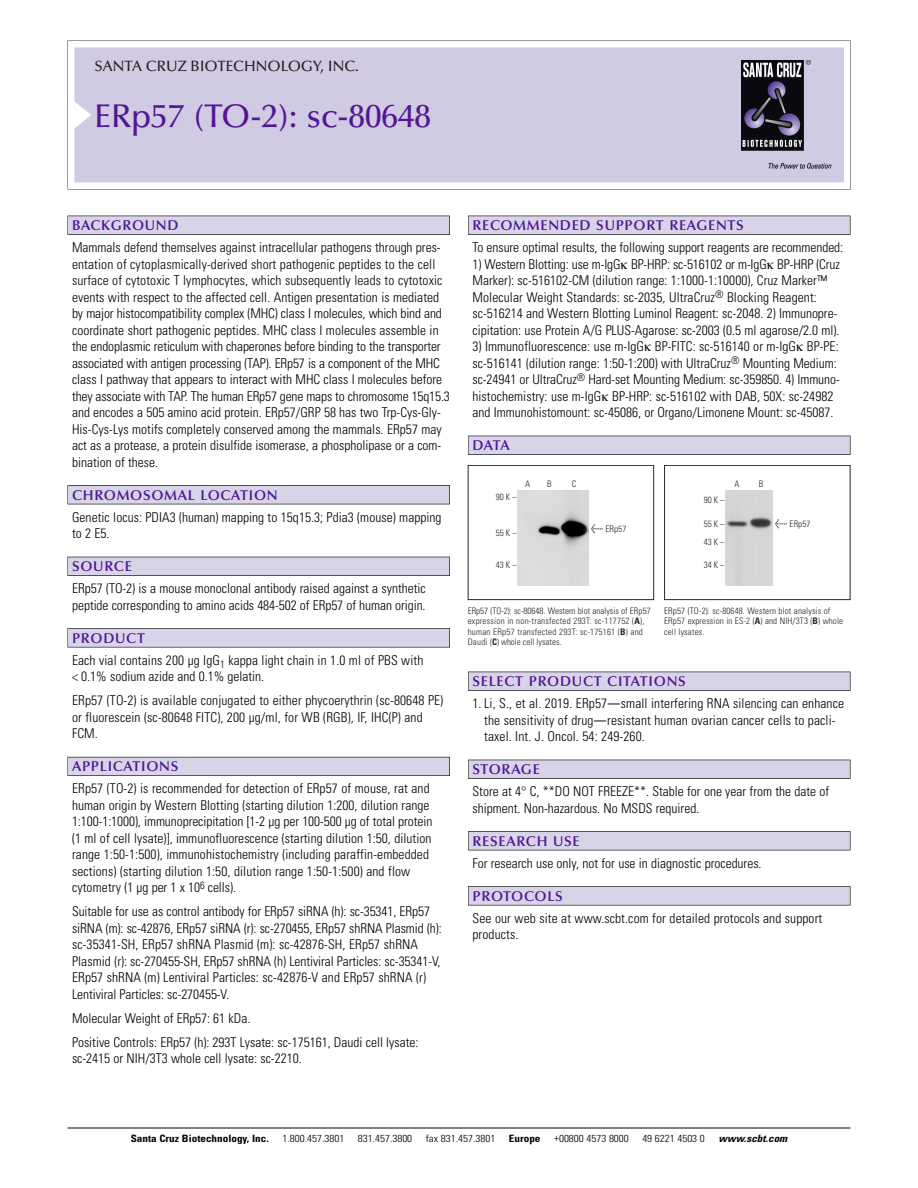
<style>
.page{position:relative;width:918px;height:1188px;background:#fff}
.page>*{position:absolute;margin:0;border:0;box-sizing:border-box;transform-origin:0 0}
.t1{font:500 33px "Optima";color:#511695}
.t2{font:500 15px "Optima";color:#231f20}
.t3{font:600 14.25px "Optima";letter-spacing:.05em;color:#511695}
.t4{font:300 condensed 13.5px/16.5px "Univers";color:#000}
.t5{font:300 condensed 10.2px "Univers";color:#000;scale:1.1 1}
.t6{font:700 condensed 10.2px "Univers";color:#000;scale:1.1 1}
.t7{font:italic 700 condensed 10.2px "Univers";color:#000;scale:1.1 1}
.t8{font:300 condensed 9px/10.5px "Univers";letter-spacing:.015em;color:#272627}
.s1{font-family:"Meta Plus";font-weight:400;font-stretch:normal;font-size:10.5px}
.s2{font-weight:700}
.s3{font-family:"Lucida Grande";font-weight:400;font-stretch:normal}
</style>
<div class="page">
<svg style="left:68px;top:40px;width:783px;height:149px"></svg>
<div style="left:74px;top:47px;width:770px;height:135px;background:#d1cae3"></div>
<img style="left:741px;top:60px;width:90px;height:108px">
<div style="left:68px;top:216px;width:382px;height:19px;background:#535256"></div>
<div style="left:68px;top:216px;width:381px;height:18px;background:#d7d4e8"></div>
<div style="left:68px;top:485px;width:382px;height:19px;background:#515155"></div>
<div style="left:68px;top:486px;width:381px;height:18px;background:#d7d4e8"></div>
<div style="left:68px;top:557px;width:382px;height:19px;background:#515057"></div>
<div style="left:68px;top:557px;width:381px;height:18px;background:#d7d4e8"></div>
<div style="left:68px;top:628px;width:382px;height:19px;background:#575659"></div>
<div style="left:68px;top:629px;width:381px;height:18px;background:#d7d4e8"></div>
<div style="left:68px;top:757px;width:382px;height:19px;background:#595860"></div>
<div style="left:68px;top:757px;width:381px;height:18px;background:#d7d4e8"></div>
<div style="left:468px;top:216px;width:382px;height:19px;background:#535256"></div>
<div style="left:468px;top:216px;width:382px;height:18px;background:#d7d4e8"></div>
<div style="left:468px;top:436px;width:382px;height:19px;background:#525156"></div>
<div style="left:468px;top:436px;width:382px;height:18px;background:#d7d4e8"></div>
<div style="left:468px;top:672px;width:382px;height:19px;background:#535256"></div>
<div style="left:468px;top:672px;width:382px;height:18px;background:#d7d4e8"></div>
<div style="left:468px;top:760px;width:382px;height:19px;background:#525156"></div>
<div style="left:468px;top:760px;width:382px;height:18px;background:#d7d4e8"></div>
<div style="left:468px;top:831px;width:382px;height:19px;background:#545357"></div>
<div style="left:468px;top:832px;width:382px;height:18px;background:#d7d4e8"></div>
<div style="left:468px;top:886px;width:382px;height:19px;background:#575659"></div>
<div style="left:468px;top:887px;width:382px;height:18px;background:#d7d4e8"></div>
<hr style="left:68px;top:1128px;width:782px;height:1px;background:#000">
<div style="left:664px;top:465px;width:186px;height:135px;border:1px solid #272627"></div>
<img style="left:726px;top:490px;width:47px;height:95px">
<div style="left:468px;top:465px;width:186px;height:135px;border:1px solid #272627"></div>
<img style="left:518px;top:490px;width:71px;height:95px">
<p class="t2" style="left:94px;top:60px;width:266px">SANTA CRUZ BIOTECHNOLOGY, INC.</p>
<p class="t1" style="left:94px;top:102px;width:338px">ERp57 (TO-2): sc-80648</p>
<p class="t3" style="left:72px;top:219px;width:108px">BACKGROUND</p>
<p class="t4" style="left:72px;top:240px;width:379px">Mammals defend themselves against intracellular pathogens through pres&shy;entation of cytoplasmically-derived short pathogenic peptides to the cell surface of cytotoxic T lymphocytes, which subsequently leads to cytotoxic events with respect to the affected cell. Antigen presentation is mediated by major histocompatibility complex (MHC) class I molecules, which bind and coordinate short pathogenic peptides. MHC class I molecules assemble in the endoplasmic reticulum with chaperones before binding to the transporter associated with antigen processing (TAP). ERp57 is a component of the MHC class I pathway that appears to interact with MHC class I molecules before they associate with TAP. The human ERp57 gene maps to chromosome 15q15.3 and encodes a 505 amino acid protein. ERp57/GRP 58 has two Trp-Cys-Gly-His-Cys-Lys motifs completely conserved among the mammals. ERp57 may act as a protease, a protein disulfide isomerase, a phospholipase or a com&shy;bination of these.</p>
<p class="t3" style="left:72px;top:489px;width:207px">CHROMOSOMAL LOCATION</p>
<p class="t4" style="left:72px;top:510px;width:371px">Genetic locus: PDIA3 (human) mapping to 15q15.3; Pdia3 (mouse) mapping to 2 E5.</p>
<p class="t3" style="left:72px;top:560px;width:61px">SOURCE</p>
<p class="t4" style="left:72px;top:582px;width:355px">ERp57 (TO-2) is a mouse monoclonal antibody raised against a synthetic peptide corresponding to amino acids 484-502 of ERp57 of human origin.</p>
<p class="t3" style="left:72px;top:632px;width:74px">PRODUCT</p>
<p class="t4" style="left:72px;top:653px;width:353px">Each vial contains 200 µg IgG<sub>1</sub> kappa light chain in 1.0 ml of PBS with &lt; 0.1% sodium azide and 0.1% gelatin.</p>
<p class="t4" style="left:72px;top:694px;width:373px">ERp57 (TO-2) is available conjugated to either phycoerythrin (sc-80648 PE) or fluorescein (sc-80648 FITC), 200 µg/ml, for WB (RGB), IF, IHC(P) and<br>FCM.</p>
<p class="t3" style="left:72px;top:760px;width:108px">APPLICATIONS</p>
<p class="t4" style="left:72px;top:782px;width:362px">ERp57 (TO-2) is recommended for detection of ERp57 of mouse, rat and human origin by Western Blotting (starting dilution 1:200, dilution range 1:100-1:1000), immunoprecipitation [1-2 µg per 100-500 µg of total protein (1 ml of cell lysate)], immunofluorescence (starting dilution 1:50, dilution range 1:50-1:500), immunohistochemistry (including paraffin-embedded sections) (starting dilution 1:50, dilution range 1:50-1:500) and flow cytometry (1 µg per 1 x 10<sup>6</sup> cells).</p>
<p class="t4" style="left:72px;top:905px;width:371px">Suitable for use as control antibody for ERp57 siRNA (h): sc-35341, ERp57 siRNA (m): sc-42876, ERp57 siRNA (r): sc-270455, ERp57 shRNA Plasmid (h): sc-35341-SH, ERp57 shRNA Plasmid (m): sc-42876-SH, ERp57 shRNA Plasmid (r): sc-270455-SH, ERp57 shRNA (h) Lentiviral Particles: sc-35341-V, ERp57 shRNA (m) Lentiviral Particles: sc-42876-V and ERp57 shRNA (r)<br>Lentiviral Particles: sc-270455-V.</p>
<p class="t4" style="left:72px;top:1011px;width:180px">Molecular Weight of ERp57: 61 kDa.</p>
<p class="t4" style="left:72px;top:1035px;width:348px">Positive Controls: ERp57 (h): 293T Lysate: sc-175161, Daudi cell lysate: sc-2415 or NIH/3T3 whole cell lysate: sc-2210.</p>
<p class="t3" style="left:473px;top:219px;width:273px">RECOMMENDED SUPPORT REAGENTS</p>
<p class="t4" style="left:473px;top:240px;width:372px">To ensure optimal results, the following support reagents are recommended:</p>
<p class="t4" style="left:473px;top:257px;width:369px">1) Western Blotting: use m-IgG BP-HRP: sc-516102 or m-IgG BP-HRP (Cruz Marker): sc-516102-CM (dilution range: 1:1000-1:10000), Cruz Marker™ Molecular Weight Standards: sc-2035, UltraCruz<sup>®</sup> Blocking Reagent: sc-516214 and Western Blotting Luminol Reagent: sc-2048. 2) Immunopre&shy;cipitation: use Protein A/G PLUS-Agarose: sc-2003 (0.5 ml agarose/2.0 ml).</p>
<p class="t4" style="left:473px;top:339px;width:369px">3) Immunofluorescence: use m-IgG BP-FITC: sc-516140 or m-IgG BP-PE: sc-516141 (dilution range: 1:50-1:200) with UltraCruz<sup>®</sup> Mounting Medium: sc-24941 or UltraCruz<sup>®</sup> Hard-set Mounting Medium: sc-359850. 4) Immuno&shy;histochemistry: use m-IgG BP-HRP: sc-516102 with DAB, 50X: sc-24982 and Immunohistomount: sc-45086, or Organo/Limonene Mount: sc-45087.</p>
<p class="t3" style="left:473px;top:439px;width:39px">DATA</p>
<p class="t8" style="left:496px;top:492px;width:22px">90K–</p>
<p class="t8" style="left:496px;top:529px;width:22px">55K–</p>
<p class="t8" style="left:496px;top:560px;width:22px">43K–</p>
<p class="t8" style="left:525px;top:479px;width:7px">A</p>
<p class="t8" style="left:547px;top:479px;width:6px">B</p>
<p class="t8" style="left:572px;top:479px;width:6px">C</p>
<p class="t8" style="left:591px;top:525px;width:37px"><span class="s1">&lt;</span> ERp57</p>
<p class="t8" style="left:704px;top:496px;width:22px">90K–</p>
<p class="t8" style="left:704px;top:516px;width:22px;line-height:18px">55K–<br>43K–</p>
<p class="t8" style="left:704px;top:560px;width:22px">34K–</p>
<p class="t8" style="left:735px;top:479px;width:7px">A</p>
<p class="t8" style="left:759px;top:479px;width:6px">B</p>
<p class="t8" style="left:775px;top:519px;width:37px"><span class="s1">&lt;</span> ERp57</p>
<p class="t8" style="left:468px;top:606px;width:185px">ERp57 (TO-2): sc-80648. Western blot analysis of ERp57 expression in non-transfected 293T: sc-117752 (<span class="s2">A</span>), human ERp57 transfected 293T: sc-175161 (<span class="s2">B</span>) and Daudi (<span class="s2">C</span>) whole cell lysates.</p>
<p class="t8" style="left:664px;top:606px;width:181px">ERp57 (TO-2): sc-80648. Western blot analysis of<br>ERp57 expression in ES-2 (<span class="s2">A</span>) and NIH/3T3 (<span class="s2">B</span>) whole cell lysates.</p>
<p class="t3" style="left:473px;top:675px;width:215px">SELECT PRODUCT CITATIONS</p>
<p class="t4" style="left:484px;top:696px;width:361px;text-indent:-12px">1. Li, S., et al. 2019. ERp57<span class="s3">—</span>small interfering RNA silencing can enhance the sensitivity of drug<span class="s3">—</span>resistant human ovarian cancer cells to pacli&shy;taxel. Int. J. Oncol. 54: 249-260.</p>
<p class="t3" style="left:473px;top:763px;width:69px">STORAGE</p>
<p class="t4" style="left:473px;top:784px;width:358px">Store at 4° C, **DO NOT FREEZE**. Stable for one year from the date of shipment. Non-hazardous. No MSDS required.</p>
<p class="t3" style="left:473px;top:835px;width:109px">RESEARCH USE</p>
<p class="t4" style="left:473px;top:856px;width:291px">For research use only, not for use in diagnostic procedures.</p>
<p class="t3" style="left:473px;top:890px;width:92px">PROTOCOLS</p>
<p class="t4" style="left:473px;top:911px;width:351px">See our web site at www.scbt.com for detailed protocols and support products.</p>
<p class="t6" style="left:131px;top:1135px;width:127px">Santa Cruz Biotechnology, Inc.</p>
<p class="t5" style="left:282px;top:1135px;width:58px">1.800.457.3801</p>
<p class="t5" style="left:358px;top:1135px;width:51px">831.457.3800</p>
<p class="t5" style="left:426px;top:1135px;width:65px">fax 831.457.3801</p>
<p class="t6" style="left:509px;top:1135px;width:30px">Europe</p>
<p class="t5" style="left:554px;top:1135px;width:69px">+00800 4573 8000</p>
<p class="t5" style="left:642px;top:1135px;width:58px">49 6221 4503 0</p>
<p class="t7" style="left:719px;top:1135px;width:66px">www.scbt.com</p>
</div>
